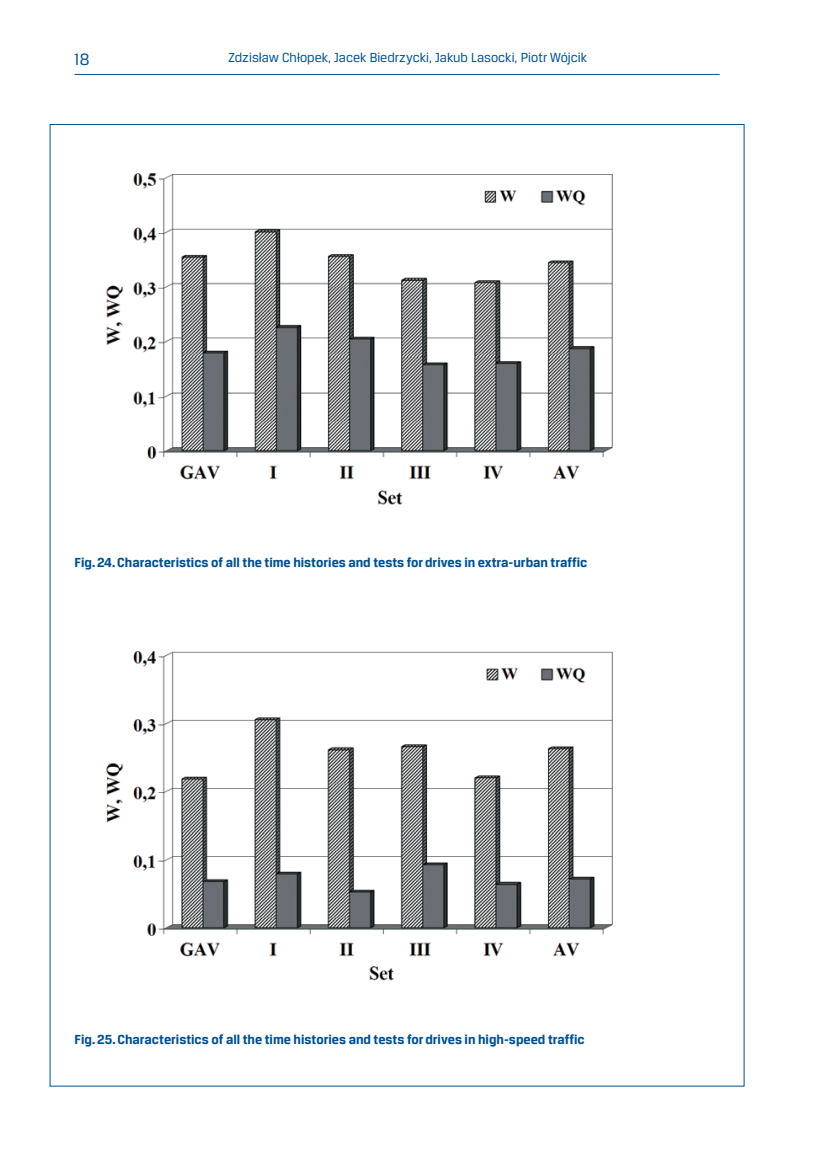
<style>
.page{position:relative;width:819px;height:1161px;background:#fff}
.page>*{position:absolute;margin:0;border:0;box-sizing:border-box;transform-origin:0 0}
.t1{font:17.5px "Breuer Text";color:#005091}
.podst_ang{font:700 14px "Breuer Text";color:#005091}
.t2{font:14px "Breuer Text";color:#005091}
</style>
<div class="page">
<hr style="left:74px;top:74px;width:645px;height:1px;background:#005091">
<img style="left:106px;top:173px;width:507px;height:332px">
<img style="left:106px;top:651px;width:507px;height:330px">
<p class="t1" style="left:74px;top:50px;width:17px">18</p>
<p class="t2" style="left:228px;top:50px;width:360px">Zdzisław Chłopek, Jacek Biedrzycki, Jakub Lasocki, Piotr Wójcik</p>
<p class="podst_ang" style="left:75px;top:555px;width:514px">Fig. 24. Characteristics of all the time histories and tests for drives in extra-urban traffic</p>
<p class="podst_ang" style="left:75px;top:1031px;width:511px">Fig. 25. Characteristics of all the time histories and tests for drives in high-speed traffic</p>
</div>
